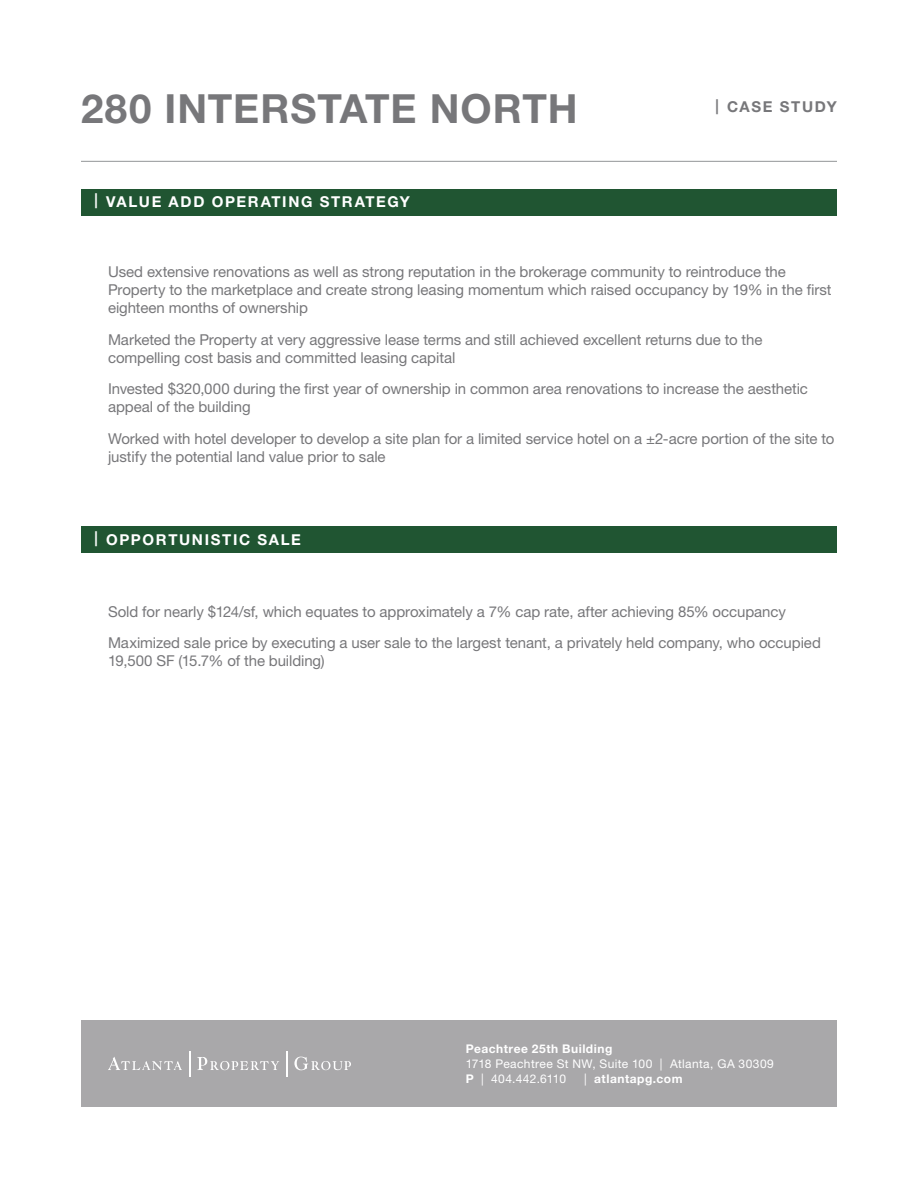
<style>
.page{position:relative;width:918px;height:1188px;background:#fff}
.page>*{position:absolute;margin:0;border:0;box-sizing:border-box;transform-origin:0 0}
.t1{font:700 40.2px "Helvetica Neue LT Std";letter-spacing:.02em;color:#77777a}
.t2{font:15px/18px "Helvetica Neue LT Std";letter-spacing:-.005em;color:#77777a}
.t3{font:700 15px "Helvetica Neue LT Std";letter-spacing:.11em;color:#fff}
.t4{font:700 15px "Helvetica Neue LT Std";letter-spacing:.105em;color:#77777a}
.t5{font:12px/15px "Helvetica Neue LT Std";letter-spacing:.03em;color:#fff}
.t6{font:700 12px "Helvetica Neue LT Std";letter-spacing:.045em;color:#fff}
.s1{font-weight:700}
.s2{font-weight:400}
</style>
<div class="page">
<div style="left:81px;top:1020px;width:756px;height:87px;background:#a9a8aa"></div>
<svg style="left:108px;top:1057px;width:74px;height:13px"></svg>
<svg style="left:197px;top:1057px;width:82px;height:13px"></svg>
<svg style="left:294px;top:1057px;width:57px;height:13px"></svg>
<svg style="left:189px;top:1051px;width:1px;height:25px"></svg>
<hr style="left:286px;top:1051px;width:2px;height:25px;background:#fff">
<hr style="left:81px;top:161px;width:756px;height:1px;background:#939598">
<div style="left:81px;top:526px;width:756px;height:27px;background:#205532"></div>
<div style="left:81px;top:189px;width:756px;height:27px;background:#205532"></div>
<p class="t1" style="left:81px;top:84px;width:498px">280 INTERSTATE NORTH</p>
<p class="t3" style="left:94px;top:192px;width:317px">| VALUE ADD OPERATING STRATEGY</p>
<p class="t4" style="left:715px;top:98px;width:123px">| CASE STUDY</p>
<p class="t2" style="left:108px;top:263px;width:725px">Used extensive renovations as well as strong reputation in the brokerage community to reintroduce the<br>Property to the marketplace and create strong leasing momentum which raised occupancy by 19% in the first eighteen months of ownership</p>
<p class="t2" style="left:108px;top:330px;width:656px">Marketed the Property at very aggressive lease terms and still achieved excellent returns due to the compelling cost basis and committed leasing capital</p>
<p class="t2" style="left:108px;top:380px;width:701px">Invested $320,000 during the first year of ownership in common area renovations to increase the aesthetic appeal of the building</p>
<p class="t2" style="left:108px;top:429px;width:728px">Worked with hotel developer to develop a site plan for a limited service hotel on a ±2-acre portion of the site to justify the potential land value prior to sale</p>
<p class="t3" style="left:94px;top:530px;width:208px">| OPPORTUNISTIC SALE</p>
<p class="t2" style="left:108px;top:602px;width:679px">Sold for nearly $124/sf, which equates to approximately a 7% cap rate, after achieving 85% occupancy</p>
<p class="t2" style="left:108px;top:634px;width:714px">Maximized sale price by executing a user sale to the largest tenant, a privately held company, who occupied<br>19,500 SF (15.7% of the building)</p>
<p class="t6" style="left:466px;top:1041px;width:148px">Peachtree 25th Building</p>
<p class="t5" style="left:466px;top:1056px;width:310px">1718 Peachtree St NW, Suite 100 | Atlanta, GA 30309<br><span class="s1">P</span> | 404.442.6110</p>
<p class="t6" style="left:584px;top:1071px;width:100px"><span class="s2">|</span> atlantapg.com</p>
</div>
